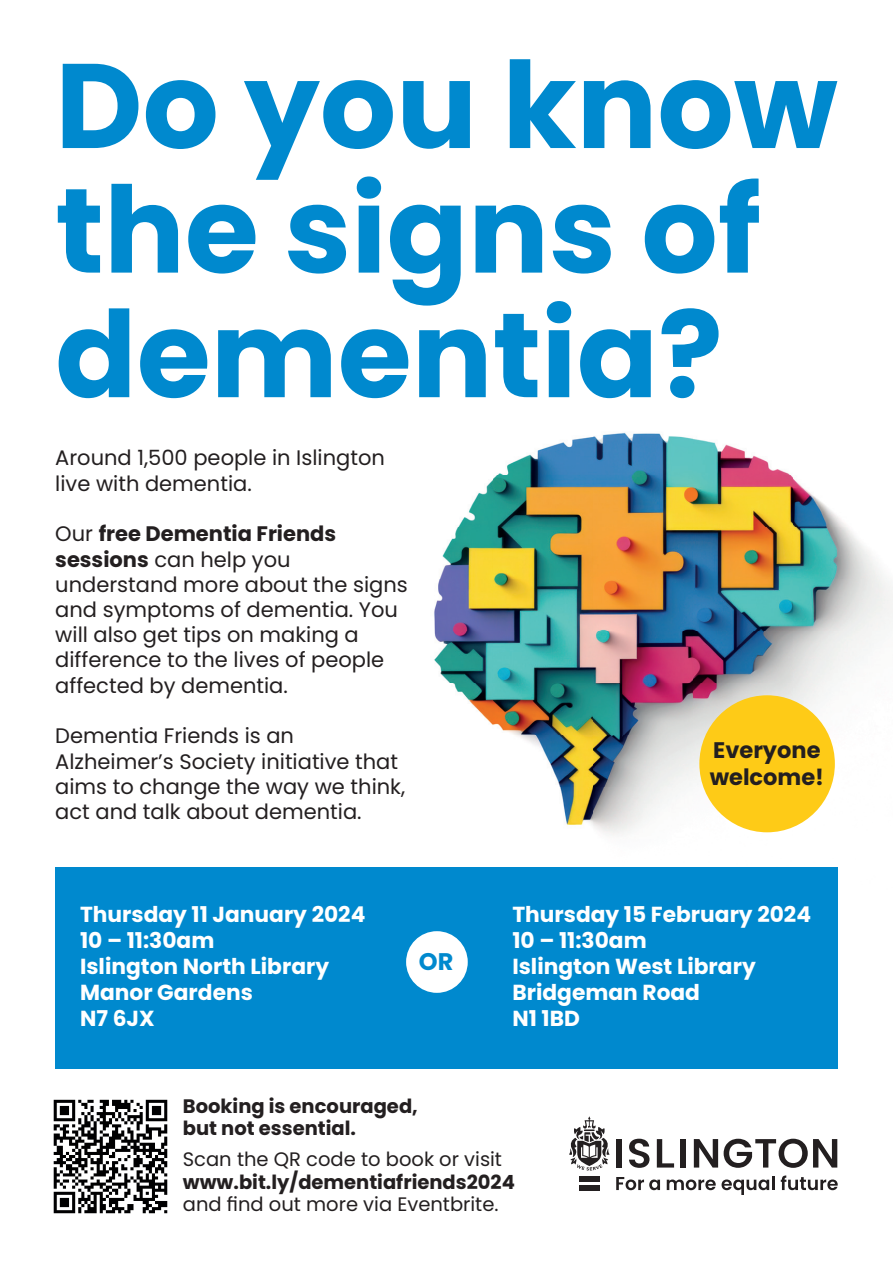
<style>
.page{position:relative;width:893px;height:1263px;background:#fff}
.page>*{position:absolute;margin:0;border:0;box-sizing:border-box;transform-origin:0 0}
.t1{font:700 120px/124.5px "Poppins";color:#0089ce}
.t2{font:700 24px "Poppins";color:#0089ce}
.t3{font:700 22.5px/27px "Poppins";color:#231f20}
.t4{font:700 21.75px/26.1px "Poppins";color:#fff}
.t5{font:21px/25.2px "Poppins";color:#231f20}
.t6{font:700 19.5px/22.5px "Poppins";color:#231f20}
.t7{font:19.5px "Poppins";color:#231f20}
.s1{font-weight:700}
</style>
<div class="page">
<img style="left:434px;top:432px;width:459px;height:404px">
<div style="left:55px;top:866px;width:783px;height:202px;background:#0089ce"></div>
<div style="left:579px;top:1185px;width:20px;height:5px;background:#231f20"></div>
<div style="left:579px;top:1176px;width:20px;height:5px;background:#231f20"></div>
<svg style="left:616px;top:1177px;width:44px;height:13px"></svg>
<svg style="left:667px;top:1179px;width:49px;height:11px"></svg>
<svg style="left:722px;top:1176px;width:52px;height:19px"></svg>
<svg style="left:781px;top:1175px;width:57px;height:15px"></svg>
<div style="left:616px;top:1139px;width:6px;height:28px;background:#231f20"></div>
<svg style="left:629px;top:1139px;width:20px;height:29px"></svg>
<svg style="left:657px;top:1139px;width:17px;height:28px"></svg>
<div style="left:680px;top:1139px;width:5px;height:28px;background:#231f20"></div>
<svg style="left:694px;top:1139px;width:24px;height:28px"></svg>
<svg style="left:724px;top:1139px;width:113px;height:29px"></svg>
<svg style="left:569px;top:1116px;width:41px;height:54px"></svg>
<div style="left:406px;top:931px;width:62px;height:62px;background:#fff;border-radius:50%"></div>
<img style="left:53px;top:1099px;width:115px;height:115px">
<div style="left:699px;top:695px;width:136px;height:137px;background:#fecb17;border-radius:50%"></div>
<h1 class="t1" style="left:55px;top:44px;width:784px">Do you know the signs of dementia?</h1>
<p class="t5" style="left:55px;top:446px;width:331px">Around 1,500 people in Islington live with dementia.</p>
<p class="t5" style="left:55px;top:521px;width:354px">Our <span class="s1">free Dementia Friends sessions</span> can help you understand more about the signs and symptoms of dementia. You will also get tips on making a difference to the lives of people affected by dementia.</p>
<p class="t5" style="left:55px;top:723px;width:351px">Dementia Friends is an<br>Alzheimer’s Society initiative that aims to change the way we think, act and talk about dementia.</p>
<p class="t3" style="left:710px;top:737px;width:116px">Everyone welcome!</p>
<p class="t4" style="left:80px;top:901px;width:287px">Thursday 11 January 2024<br>10 – 11:30am<br>Islington North Library<br>Manor Gardens<br>N7 6JX</p>
<p class="t4" style="left:512px;top:901px;width:300px">Thursday 15 February 2024<br>10 – 11:30am<br>Islington West Library<br>Bridgeman Road<br>N1 1BD</p>
<p class="t2" style="left:419px;top:948px;width:36px">OR</p>
<p class="t6" style="left:183px;top:1095px;width:236px">Booking is encouraged, but not essential.</p>
<p class="t7" style="left:183px;top:1148px;width:321px">Scan the QR code to book or visit</p>
<p class="t6" style="left:183px;top:1171px;width:334px">www.bit.ly/dementiafriends2024</p>
<p class="t7" style="left:183px;top:1193px;width:317px">and find out more via Eventbrite.</p>
</div>
